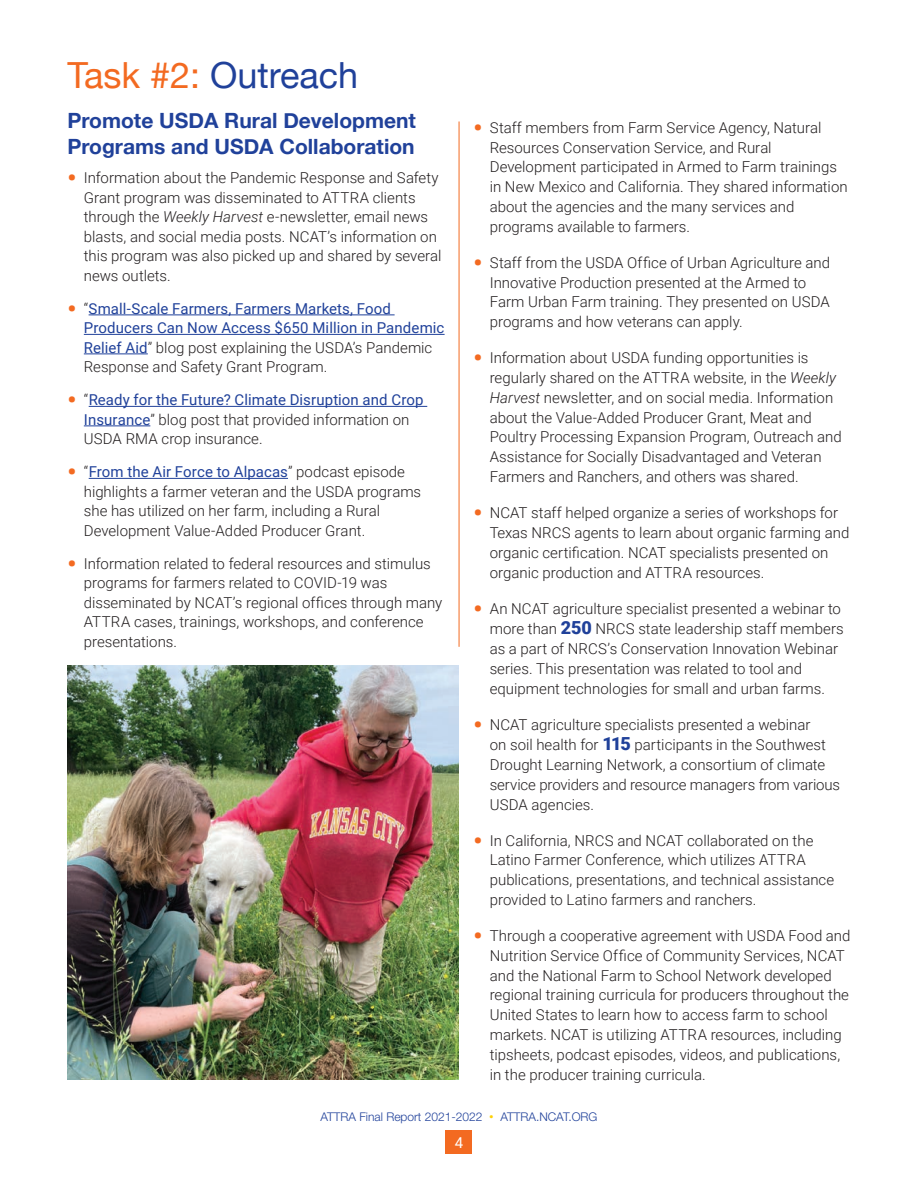
<style>
.page{position:relative;width:918px;height:1188px;background:#fff}
.page>*{position:absolute;margin:0;border:0;box-sizing:border-box;transform-origin:0 0}
.t1{font:36px "Helvetica Neue";color:#20419a}
.t2{font:700 21px/25.5px "Helvetica Neue";color:#20419a}
.t3{font:300 15px/19.8px "Roboto";color:#231f20}
.t4{font:15px/19.5px "Roboto";letter-spacing:.005em;color:#20419a}
.t5{font:15px "Roboto";color:#fff}
.t6{font:300 12px "Helvetica Neue LT Std";color:#20419a}
.s1{color:#f36a21}
.s2{font-weight:900;font-size:24px;color:#f36a21}
.s3{font-style:italic}
.s4{font-weight:300;color:#231f20}
.s5{font-weight:400;color:#20419a}
.s6{font-weight:900;font-size:18px;color:#20419a}
.s7{font-family:"Roboto";font-weight:900;color:#fed105}
</style>
<div class="page">
<div style="left:445px;top:1130px;width:27px;height:24px;background:#f36a21"></div>
<hr style="left:89px;top:315px;width:306px;height:1px;background:#20419a">
<hr style="left:84px;top:334px;width:361px;height:1px;background:#20419a">
<hr style="left:84px;top:354px;width:64px;height:1px;background:#20419a">
<hr style="left:89px;top:406px;width:338px;height:1px;background:#20419a">
<hr style="left:84px;top:426px;width:66px;height:1px;background:#20419a">
<hr style="left:89px;top:478px;width:199px;height:1px;background:#20419a">
<hr style="left:459px;top:122px;width:1px;height:525px;background:#f36a21">
<img style="left:68px;top:665px;width:391px;height:415px">
<h1 class="t1" style="left:68px;top:54px;width:292px"><span class="s1">Task #2:</span> Outreach</h1>
<h2 class="t2" style="left:68px;top:107px;width:350px">Promote USDA Rural Development<br>Programs and USDA Collaboration</h2>
<p class="t3" style="left:84px;top:168px;width:359px;text-indent:-16px"><span class="s2">•</span> Information about the Pandemic Response and Safety Grant program was disseminated to ATTRA clients through the <span class="s3">Weekly Harvest</span> e-newsletter, email news blasts, and social media posts. NCAT’s information on this program was also picked up and shared by several news outlets.</p>
<p class="t4" style="left:84px;top:298px;width:362px;text-indent:-16px"><span class="s2">•</span> <span class="s4">“</span>Small-Scale Farmers, Farmers Markets, Food Producers Can Now Access $650 Million in Pandemic Relief Aid<span class="s4">” blog post explaining the USDA’s Pandemic Response and Safety Grant Program.</span></p>
<p class="t3" style="left:84px;top:390px;width:341px;text-indent:-16px"><span class="s2">•</span> “<span class="s5">Ready for the Future? Climate Disruption and Crop<br>Insurance</span>” blog post that provided information on<br>USDA RMA crop insurance.</p>
<p class="t3" style="left:84px;top:462px;width:339px;text-indent:-16px"><span class="s2">•</span> “<span class="s5">From the Air Force to Alpacas</span>” podcast episode highlights a farmer veteran and the USDA programs she has utilized on her farm, including a Rural Development Value-Added Producer Grant.</p>
<p class="t3" style="left:84px;top:553px;width:360px;text-indent:-16px"><span class="s2">•</span> Information related to federal resources and stimulus programs for farmers related to COVID-19 was disseminated by NCAT’s regional offices through many ATTRA cases, trainings, workshops, and conference presentations.</p>
<p class="t3" style="left:490px;top:117px;width:360px;text-indent:-16px"><span class="s2">•</span> Staff members from Farm Service Agency, Natural Resources Conservation Service, and Rural Development participated in Armed to Farm trainings in New Mexico and California. They shared information about the agencies and the many services and programs available to farmers.</p>
<p class="t3" style="left:490px;top:252px;width:342px;text-indent:-16px"><span class="s2">•</span> Staff from the USDA Office of Urban Agriculture and Innovative Production presented at the Armed to Farm Urban Farm training. They presented on USDA programs and how veterans can apply.</p>
<p class="t3" style="left:490px;top:348px;width:354px;text-indent:-16px"><span class="s2">•</span> Information about USDA funding opportunities is regularly shared on the ATTRA website, in the <span class="s3">Weekly Harvest</span> newsletter, and on social media. Information about the Value-Added Producer Grant, Meat and Poultry Processing Expansion Program, Outreach and Assistance for Socially Disadvantaged and Veteran Farmers and Ranchers, and others was shared.</p>
<p class="t3" style="left:490px;top:502px;width:361px;text-indent:-16px"><span class="s2">•</span> NCAT staff helped organize a series of workshops for Texas NRCS agents to learn about organic farming and organic certification. NCAT specialists presented on organic production and ATTRA resources.</p>
<p class="t3" style="left:490px;top:598px;width:356px;text-indent:-16px"><span class="s2">•</span> An NCAT agriculture specialist presented a webinar to more than <span class="s6">250</span> NRCS state leadership staff members as a part of NRCS’s Conservation Innovation Webinar series. This presentation was related to tool and equipment technologies for small and urban farms.</p>
<p class="t3" style="left:490px;top:714px;width:352px;text-indent:-16px"><span class="s2">•</span> NCAT agriculture specialists presented a webinar<br>on soil health for <span class="s6">115</span> participants in the Southwest Drought Learning Network, a consortium of climate service providers and resource managers from various USDA agencies.</p>
<p class="t3" style="left:490px;top:830px;width:346px;text-indent:-16px"><span class="s2">•</span> In California, NRCS and NCAT collaborated on the Latino Farmer Conference, which utilizes ATTRA publications, presentations, and technical assistance provided to Latino farmers and ranchers.</p>
<p class="t3" style="left:490px;top:925px;width:362px;text-indent:-16px"><span class="s2">•</span> Through a cooperative agreement with USDA Food and Nutrition Service Office of Community Services, NCAT and the National Farm to School Network developed regional training curricula for producers throughout the United States to learn how to access farm to school markets. NCAT is utilizing ATTRA resources, including tipsheets, podcast episodes, videos, and publications, in the producer training curricula.</p>
<p class="t6" style="left:320px;top:1109px;width:279px">ATTRA Final Report 2021-2022 <span class="s7">ꞏ</span> ATTRA.NCAT.ORG</p>
<p class="t5" style="left:455px;top:1132px;width:10px">4</p>
</div>
